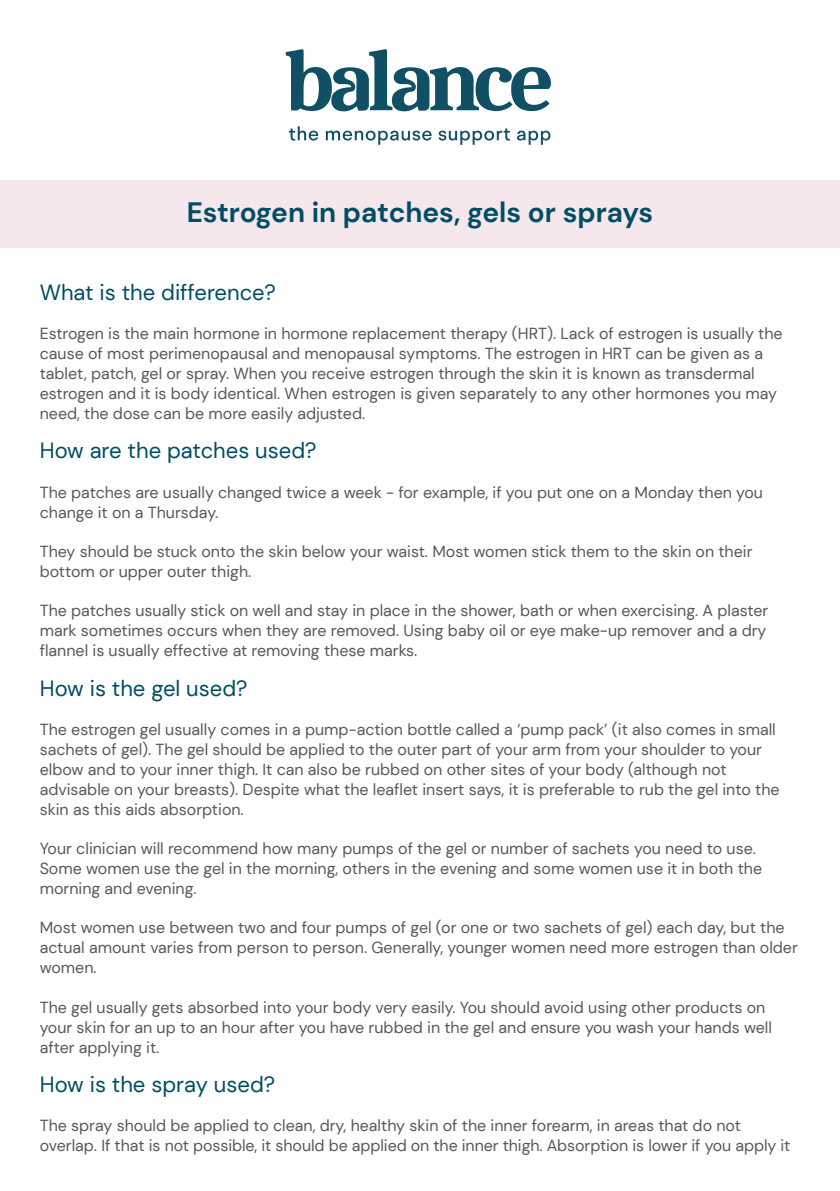
<style>
.page{position:relative;width:840px;height:1191px;background:#fff}
.page>*{position:absolute;margin:0;border:0;box-sizing:border-box;transform-origin:0 0}
.t1{font:700 28px "DM Sans";color:#004e64}
.t2{font:22px "DM Sans";color:#004e64}
.t3{font:16px/20px "DM Sans";color:#57585a}
</style>
<div class="page">
<div style="left:0;top:180px;width:839px;height:67px;background:#f6e7ec"></div>
<svg style="left:289px;top:126px;width:29px;height:15px"></svg>
<svg style="left:325px;top:131px;width:106px;height:14px"></svg>
<svg style="left:438px;top:128px;width:71px;height:17px"></svg>
<svg style="left:517px;top:131px;width:33px;height:14px"></svg>
<svg style="left:285px;top:49px;width:265px;height:62px"></svg>
<p class="t1" style="left:186px;top:194px;width:468px">Estrogen in patches, gels or sprays</p>
<p class="t2" style="left:40px;top:278px;width:237px">What is the difference?</p>
<p class="t3" style="left:40px;top:323px;width:744px">Estrogen is the main hormone in hormone replacement therapy (HRT). Lack of estrogen is usually the cause of most perimenopausal and menopausal symptoms. The estrogen in HRT can be given as a tablet, patch, gel or spray. When you receive estrogen through the skin it is known as transdermal estrogen and it is body identical. When estrogen is given separately to any other hormones you may need, the dose can be more easily adjusted.</p>
<p class="t2" style="left:40px;top:436px;width:278px">How are the patches used?</p>
<p class="t3" style="left:40px;top:482px;width:724px">The patches are usually changed twice a week - for example, if you put one on a Monday then you change it on a Thursday.</p>
<p class="t3" style="left:40px;top:541px;width:714px">They should be stuck onto the skin below your waist. Most women stick them to the skin on their bottom or upper outer thigh.</p>
<p class="t3" style="left:40px;top:601px;width:729px;text-align:justify">The patches usually stick on well and stay in place in the shower, bath or when exercising. A plaster mark sometimes occurs when they are removed. Using baby oil or eye make-up remover and a dry flannel is usually effective at removing these marks.</p>
<p class="t2" style="left:40px;top:673px;width:209px">How is the gel used?</p>
<p class="t3" style="left:40px;top:719px;width:741px">The estrogen gel usually comes in a pump-action bottle called a ‘pump pack’ (it also comes in small sachets of gel). The gel should be applied to the outer part of your arm from your shoulder to your elbow and to your inner thigh. It can also be rubbed on other sites of your body (although not advisable on your breasts). Despite what the leaflet insert says, it is preferable to rub the gel into the skin as this aids absorption.</p>
<p class="t3" style="left:40px;top:838px;width:723px">Your clinician will recommend how many pumps of the gel or number of sachets you need to use.<br>Some women use the gel in the morning, others in the evening and some women use it in both the morning and evening.</p>
<p class="t3" style="left:40px;top:918px;width:759px">Most women use between two and four pumps of gel (or one or two sachets of gel) each day, but the actual amount varies from person to person. Generally, younger women need more estrogen than older women.</p>
<p class="t3" style="left:40px;top:997px;width:733px">The gel usually gets absorbed into your body very easily. You should avoid using other products on your skin for an up to an hour after you have rubbed in the gel and ensure you wash your hands well after applying it.</p>
<p class="t2" style="left:40px;top:1070px;width:237px">How is the spray used?</p>
<p class="t3" style="left:40px;top:1115px;width:751px">The spray should be applied to clean, dry, healthy skin of the inner forearm, in areas that do not overlap. If that is not possible, it should be applied on the inner thigh. Absorption is lower if you apply it</p>
</div>
